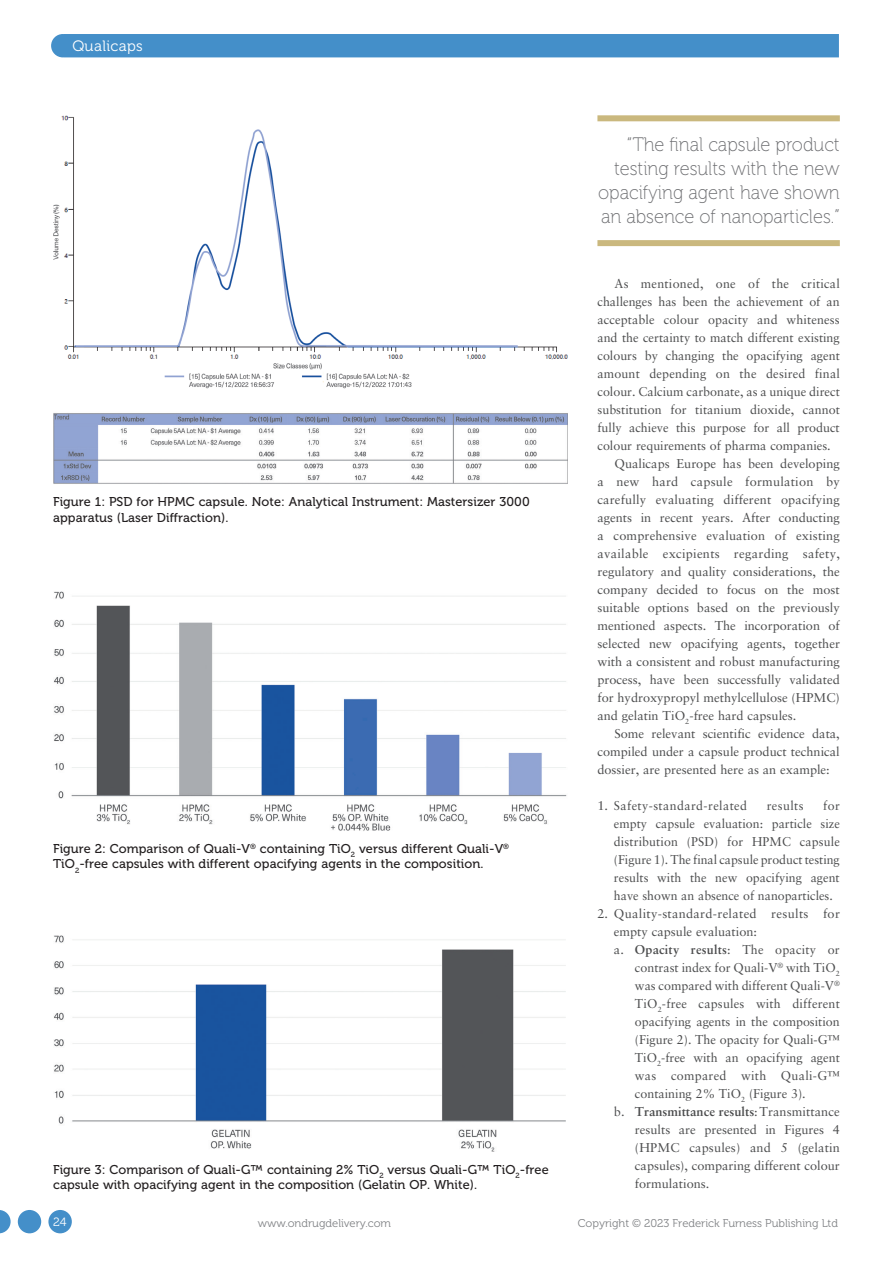
<style>
.page{position:relative;width:893px;height:1263px;background:#fff}
.page>*{position:absolute;margin:0;border:0;box-sizing:border-box;transform-origin:0 0}
.MF_pullquote{font:19.5px/24px "Museo 100";color:#6c6d70;text-align:right;scale:.94 1}
.t1{font:15px "Museo 300";letter-spacing:.025em;color:#fff}
.MF_body{font:12.75px/18px "Sabon LT Std";color:#4b4c4d;text-align:justify}
.MF_body_no_indent{font:12.75px/18px "Sabon LT Std";color:#4b4c4d;text-align:justify}
.MF_Captions{font:12.75px/15.3px "Museo 500";letter-spacing:.005em;color:#231f20}
.MF_body_no_indent-2{font:12.75px/18px "Sabon LT Std";letter-spacing:.025em;color:#4b4c4d}
.MF_body_no_indent-3{font:12.75px "Sabon LT Std";letter-spacing:.035em;color:#4b4c4d}
.t2{font:12px "Museo 300";color:#fff}
.t3{font:11.25px "Museo 300";color:#808285}
.s1{font-weight:700}
</style>
<div class="page">
<div style="left:51px;top:34px;width:788px;height:23px;background:#448fc9"></div>
<img style="left:53px;top:413px;width:515px;height:71px">
<img style="left:53px;top:115px;width:515px;height:274px">
<img style="left:54px;top:591px;width:513px;height:240px">
<img style="left:54px;top:935px;width:512px;height:217px">
<div style="left:597px;top:115px;width:243px;height:6px;background:#cab87e"></div>
<div style="left:597px;top:240px;width:243px;height:6px;background:#cab87e"></div>
<div style="left:48px;top:1210px;width:24px;height:23px;background:#448fc9;border-radius:50%"></div>
<div style="left:18px;top:1210px;width:23px;height:23px;background:#448fc9;border-radius:50%"></div>
<svg style="left:0;top:1210px;width:11px;height:23px"></svg>
<p class="t1" style="left:72px;top:37px;width:72px">Qualicaps</p>
<p class="MF_Captions" style="left:53px;top:494px;width:478px">Figure 1: PSD for HPMC capsule. Note: Analytical Instrument: Mastersizer 3000 apparatus (Laser Diffraction).</p>
<p class="MF_Captions" style="left:53px;top:841px;width:457px">Figure 2: Comparison of Quali-V<sup>®</sup> containing TiO<sub>2</sub> versus different Quali-V<sup>®<br></sup>TiO<sub>2</sub>-free capsules with different opacifying agents in the composition.</p>
<p class="MF_Captions" style="left:53px;top:1162px;width:497px">Figure 3: Comparison of Quali-G™ containing 2% TiO<sub>2</sub> versus Quali-G™ TiO<sub>2</sub>-free capsule with opacifying agent in the composition (Gelatin OP. White).</p>
<p class="MF_pullquote" style="left:598px;top:133px;width:259px">“The final capsule product testing results with the new opacifying agent have shown an absence of nanoparticles.”</p>
<p class="MF_body" style="left:597px;top:274px;width:244px;text-indent:17px">As mentioned, one of the critical challenges has been the achievement of an acceptable colour opacity and whiteness and the certainty to match different existing colours by changing the opacifying agent amount depending on the desired final colour. Calcium carbonate, as a unique direct substitution for titanium dioxide, cannot fully achieve this purpose for all product colour requirements of pharma companies.</p>
<p class="MF_body" style="left:597px;top:454px;width:244px;text-indent:17px">Qualicaps Europe has been developing a new hard capsule formulation by carefully evaluating different opacifying agents in recent years. After conducting a comprehensive evaluation of existing available excipients regarding safety, regulatory and quality considerations, the company decided to focus on the most suitable options based on the previously mentioned aspects. The incorporation of selected new opacifying agents, together with a consistent and robust manufacturing process, have been successfully validated for hydroxypropyl methylcellulose (HPMC) and gelatin TiO<sub>2</sub>-free hard capsules.</p>
<p class="MF_body" style="left:597px;top:724px;width:244px;text-indent:17px">Some relevant scientific evidence data, compiled under a capsule product technical dossier, are presented here as an example:</p>
<p class="MF_body_no_indent-3" style="left:597px;top:798px;width:151px">1. Safety-standard-related</p>
<p class="MF_body_no_indent-3" style="left:767px;top:798px;width:38px">results</p>
<p class="MF_body_no_indent" style="left:614px;top:796px;width:227px;text-indent:209px">for empty capsule evaluation: particle size distribution (PSD) for HPMC capsule (Figure 1). The final capsule product testing results with the new opacifying agent have shown an absence of nanoparticles.</p>
<p class="MF_body_no_indent-2" style="left:614px;top:904px;width:228px;text-indent:-16px">2. Quality-standard-related results for empty capsule evaluation:</p>
<p class="MF_body_no_indent" style="left:635px;top:940px;width:206px;text-indent:-21px">a. <span class="s1">Opacity results</span>: The opacity or contrast index for Quali-V<sup>®</sup> with TiO<sub>2 </sub>was compared with different Quali-V<sup>® </sup>TiO<sub>2</sub>-free capsules with different opacifying agents in the composition (Figure 2). The opacity for Quali-G™ TiO<sub>2</sub>-free with an opacifying agent was compared with Quali-G™ containing 2% TiO<sub>2</sub> (Figure 3).</p>
<p class="MF_body_no_indent" style="left:635px;top:1102px;width:206px;text-indent:-21px">b. <span class="s1">Transmittance results</span>:Transmittance results are presented in Figures 4 (HPMC capsules) and 5 (gelatin capsules), comparing different colour formulations.</p>
<p class="t2" style="left:53px;top:1215px;width:15px">24</p>
<p class="t3" style="left:258px;top:1217px;width:135px">www.ondrugdelivery.com</p>
<p class="t3" style="left:578px;top:1217px;width:262px">Copyright © 2023 Frederick Furness Publishing Ltd</p>
</div>
